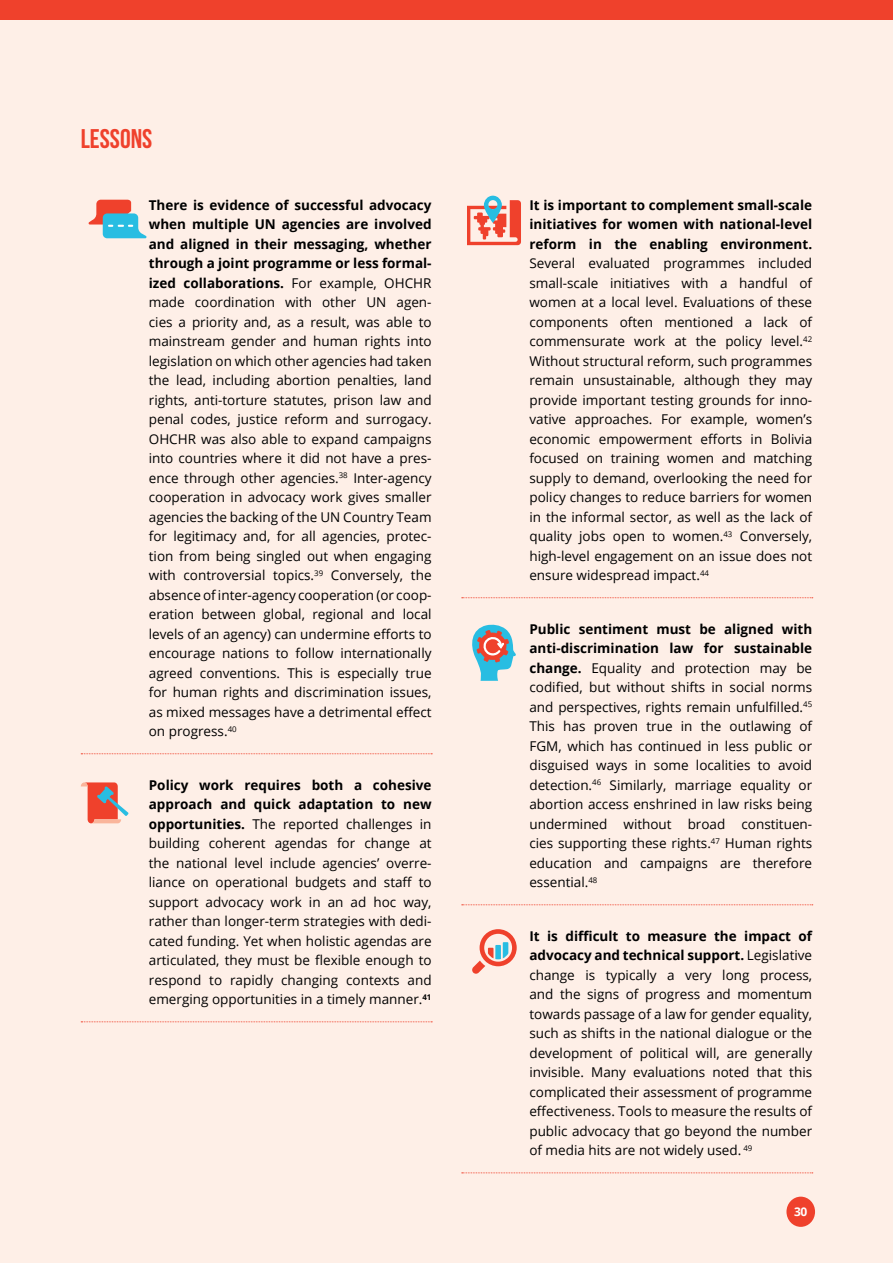
<style>
.page{position:relative;width:893px;height:1263px;background:#feefe7}
.page>*{position:absolute;margin:0;border:0;box-sizing:border-box;transform-origin:0 0}
.t1{font:700 27px "Bebas Neue";color:#ef412c}
.t2{font:13.5px/19.5px "Open Sans";color:#000;text-align:justify}
.t3{font:700 13.5px/19.5px "Open Sans";color:#000;text-align:justify}
.t4{font:700 12px "Open Sans";color:#fff}
.s1{font-weight:700}
</style>
<div class="page">
<svg style="left:81px;top:753px;width:351px;height:1px"></svg>
<svg style="left:81px;top:1021px;width:351px;height:1px"></svg>
<svg style="left:462px;top:597px;width:351px;height:1px"></svg>
<svg style="left:462px;top:904px;width:351px;height:1px"></svg>
<svg style="left:462px;top:1172px;width:351px;height:1px"></svg>
<svg style="left:88px;top:200px;width:59px;height:38px"></svg>
<svg style="left:81px;top:782px;width:48px;height:41px"></svg>
<svg style="left:467px;top:196px;width:54px;height:49px"></svg>
<svg style="left:472px;top:624px;width:44px;height:57px"></svg>
<svg style="left:472px;top:929px;width:45px;height:45px"></svg>
<div style="left:786px;top:1196px;width:29px;height:31px;background:#ef412c;border-radius:50%"></div>
<div style="left:0;top:0;width:893px;height:19px;background:#ef412c"></div>
<h1 class="t1" style="left:81px;top:124px;width:73px">LESSONS</h1>
<p class="t2" style="left:149px;top:195px;width:284px"><span class="s1">There is evidence of successful advocacy when multiple UN agencies are involved and aligned in their messaging, whether through a joint programme or less formal&shy;ized collaborations.</span> For example, OHCHR made coordination with other UN agen&shy;cies a priority and, as a result, was able to mainstream gender and human rights into legislation on which other agencies had taken the lead, including abortion penalties, land rights, anti-torture statutes, prison law and penal codes, justice reform and surrogacy.<br>OHCHR was also able to expand campaigns into countries where it did not have a pres&shy;ence through other agencies.<sup>38</sup> Inter-agency cooperation in advocacy work gives smaller agencies the backing of the UN Country Team for legitimacy and, for all agencies, protec&shy;tion from being singled out when engaging with controversial topics.<sup>39</sup> Conversely, the absence of inter-agency cooperation (or coop&shy;eration between global, regional and local levels of an agency) can undermine efforts to encourage nations to follow internationally agreed conventions. This is especially true for human rights and discrimination issues, as mixed messages have a detrimental effect on progress.<sup>40</sup></p>
<p class="t2" style="left:149px;top:775px;width:284px"><span class="s1">Policy work requires both a cohesive approach and quick adaptation to new opportunities.</span> The reported challenges in building coherent agendas for change at the national level include agencies’ overre&shy;liance on operational budgets and staff to support advocacy work in an ad hoc way, rather than longer-term strategies with dedi&shy;cated funding. Yet when holistic agendas are articulated, they must be flexible enough to respond to rapidly changing contexts and emerging opportunities in a timely manner.<sup>41</sup></p>
<p class="t3" style="left:529px;top:195px;width:284px">It is important to complement small-scale initiatives for women with national-level reform in the enabling environment.</p>
<p class="t2" style="left:529px;top:253px;width:284px">Several evaluated programmes included small-scale initiatives with a handful of women at a local level. Evaluations of these components often mentioned a lack of commensurate work at the policy level.<sup>42<br></sup>Without structural reform, such programmes remain unsustainable, although they may provide important testing grounds for inno&shy;vative approaches. For example, women’s economic empowerment efforts in Bolivia focused on training women and matching supply to demand, overlooking the need for policy changes to reduce barriers for women in the informal sector, as well as the lack of quality jobs open to women.<sup>43</sup> Conversely, high-level engagement on an issue does not ensure widespread impact.<sup>44</sup></p>
<p class="t2" style="left:529px;top:619px;width:284px"><span class="s1">Public sentiment must be aligned with anti-discrimination law for sustainable change.</span> Equality and protection may be codified, but without shifts in social norms and perspectives, rights remain unfulfilled.<sup>45<br></sup>This has proven true in the outlawing of FGM, which has continued in less public or disguised ways in some localities to avoid detection.<sup>46</sup> Similarly, marriage equality or abortion access enshrined in law risks being undermined without broad constituen&shy;cies supporting these rights.<sup>47</sup> Human rights education and campaigns are therefore essential.<sup>48</sup></p>
<p class="t2" style="left:529px;top:926px;width:284px"><span class="s1">It is difficult to measure the impact of advocacy and technical support.</span> Legislative change is typically a very long process, and the signs of progress and momentum towards passage of a law for gender equality, such as shifts in the national dialogue or the development of political will, are generally invisible. Many evaluations noted that this complicated their assessment of programme effectiveness. Tools to measure the results of public advocacy that go beyond the number of media hits are not widely used. <sup>49</sup></p>
<p class="t4" style="left:794px;top:1203px;width:15px">30</p>
</div>
